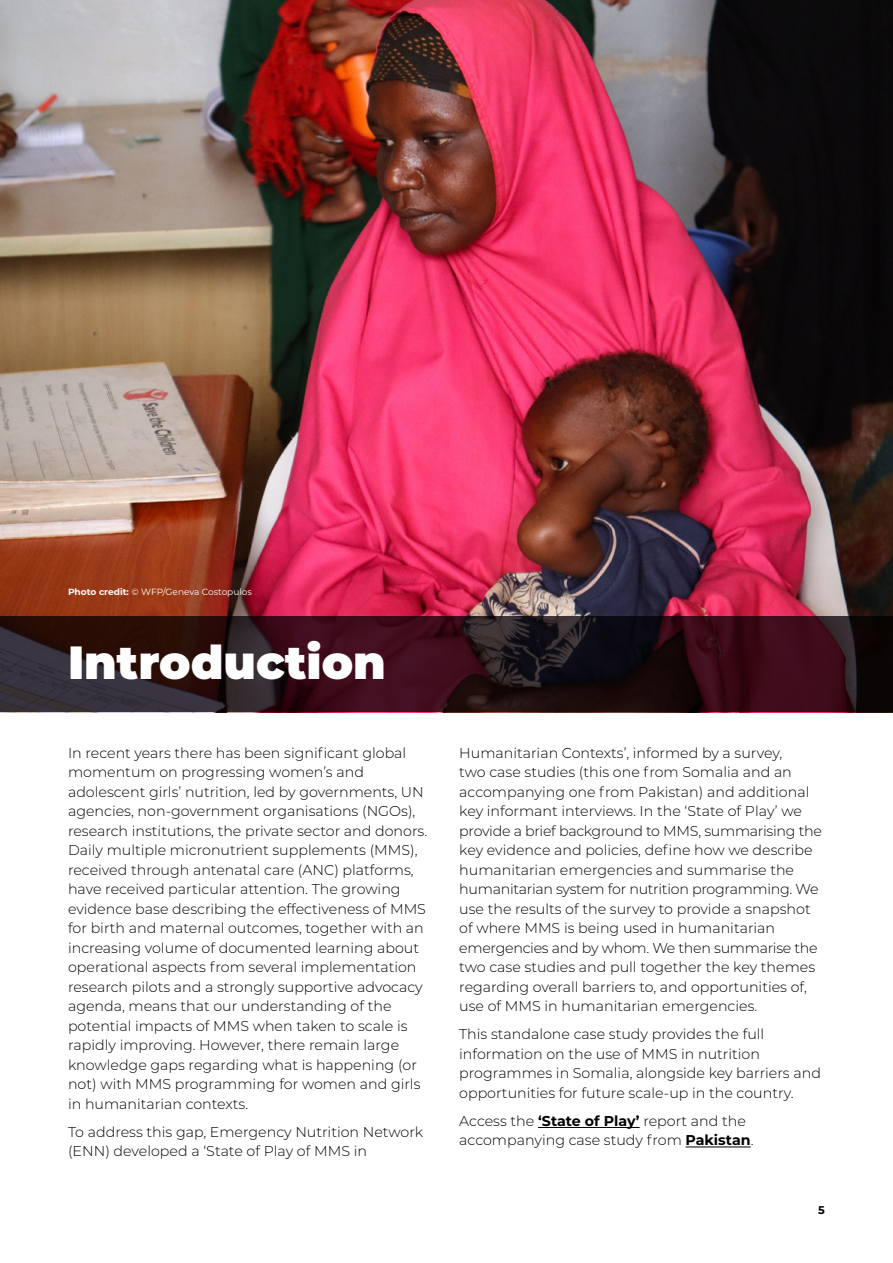
<style>
.page{position:relative;width:893px;height:1263px;background:#fff}
.page>*{position:absolute;margin:0;border:0;box-sizing:border-box;transform-origin:0 0}
.t1{font:900 46.5px "Montserrat";color:#fff}
.t2{font:300 14.25px/19.5px "Montserrat";color:#000}
.t3{font:700 11.25px "Montserrat";color:#000}
.t4{font:9px "Montserrat";color:#fff}
.s1{font-weight:700}
</style>
<div class="page">
<img style="left:0;top:0;width:893px;height:617px">
<svg style="left:0;top:617px;width:893px;height:95px;background:#2d121a"></svg>
<hr style="left:538px;top:1127px;width:102px;height:1px;background:#000">
<hr style="left:686px;top:1146px;width:65px;height:1px;background:#000">
<p class="t4" style="left:68px;top:585px;width:185px"><span class="s1">Photo credit:</span> © WFP/Geneva Costopulos</p>
<h1 class="t1" style="left:68px;top:627px;width:319px">Introduction</h1>
<p class="t2" style="left:68px;top:743px;width:361px">In recent years there has been significant global momentum on progressing women’s and adolescent girls’ nutrition, led by governments, UN agencies, non-government organisations (NGOs), research institutions, the private sector and donors.<br>Daily multiple micronutrient supplements (MMS), received through antenatal care (ANC) platforms, have received particular attention. The growing evidence base describing the effectiveness of MMS for birth and maternal outcomes, together with an increasing volume of documented learning about operational aspects from several implementation research pilots and a strongly supportive advocacy agenda, means that our understanding of the potential impacts of MMS when taken to scale is rapidly improving. However, there remain large knowledge gaps regarding what is happening (or not) with MMS programming for women and girls in humanitarian contexts.</p>
<p class="t2" style="left:68px;top:1122px;width:357px">To address this gap, Emergency Nutrition Network (ENN) developed a ‘State of Play of MMS in</p>
<p class="t2" style="left:459px;top:743px;width:364px">Humanitarian Contexts’, informed by a survey,<br>two case studies (this one from Somalia and an accompanying one from Pakistan) and additional key informant interviews. In the ‘State of Play’ we provide a brief background to MMS, summarising the key evidence and policies, define how we describe humanitarian emergencies and summarise the humanitarian system for nutrition programming. We use the results of the survey to provide a snapshot of where MMS is being used in humanitarian emergencies and by whom. We then summarise the two case studies and pull together the key themes regarding overall barriers to, and opportunities of, use of MMS in humanitarian emergencies.</p>
<p class="t2" style="left:459px;top:1024px;width:363px">This standalone case study provides the full information on the use of MMS in nutrition programmes in Somalia, alongside key barriers and opportunities for future scale-up in the country.</p>
<p class="t2" style="left:459px;top:1111px;width:296px">Access the <span class="s1">‘State of Play’</span> report and the accompanying case study from <span class="s1">Pakistan</span>.</p>
<p class="t3" style="left:818px;top:1202px;width:8px">5</p>
</div>
